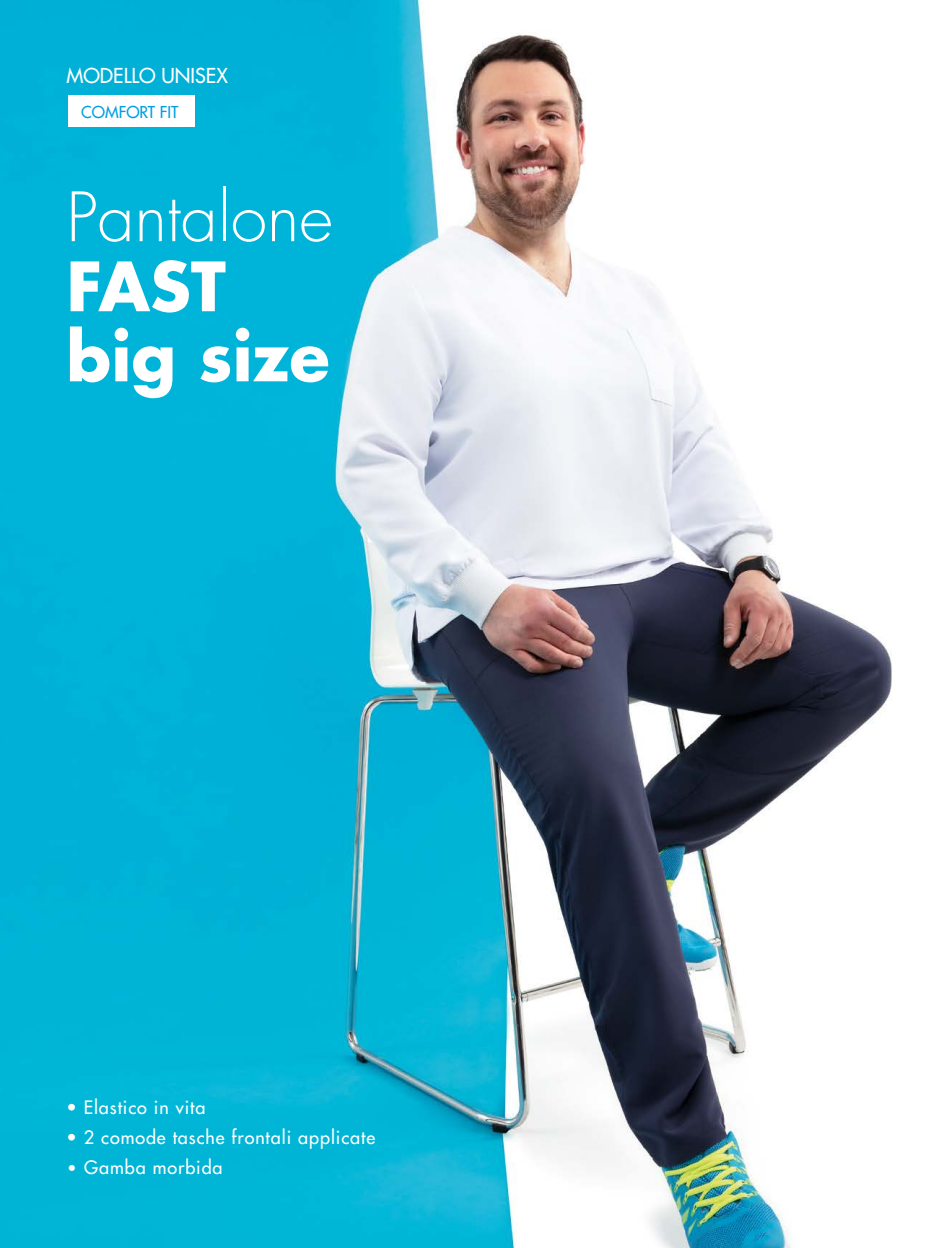
<style>
.page{position:relative;width:936px;height:1248px;background:#fff}
.page>*{position:absolute;margin:0;border:0;box-sizing:border-box;transform-origin:0 0}
.t1{font:700 66px/70px "Futura Std";color:#fff}
.t2{font:300 66px "Futura";color:#fff}
.t3{font:500 20px "Futura Std";color:#fff}
.t4{font:500 18px "Futura Std";letter-spacing:.05em;color:#fff}
.t5{font:500 16px "Futura Std";color:#009fe3}
.s1{font-weight:700;font-size:16px}
</style>
<div class="page">
<img style="left:0;top:0;width:892px;height:1247px">
<div style="left:68px;top:95px;width:126px;height:31px;background:#fff"></div>
<p class="t3" style="left:66px;top:63px;width:163px">MODELLO UNISEX</p>
<p class="t5" style="left:81px;top:102px;width:99px">COMFORT FIT</p>
<h1 class="t2" style="left:66px;top:177px;width:268px">Pantalone</h1>
<h1 class="t1" style="left:66px;top:250px;width:265px">FAST big size</h1>
<p class="t4" style="left:66px;top:1096px;width:141px">• Elastico in vita</p>
<p class="t4" style="left:66px;top:1126px;width:310px">• 2 comode tasche frontali applicate</p>
<p class="t4" style="left:66px;top:1156px;width:158px"><span class="s1">•</span> Gamba morbida</p>
</div>
